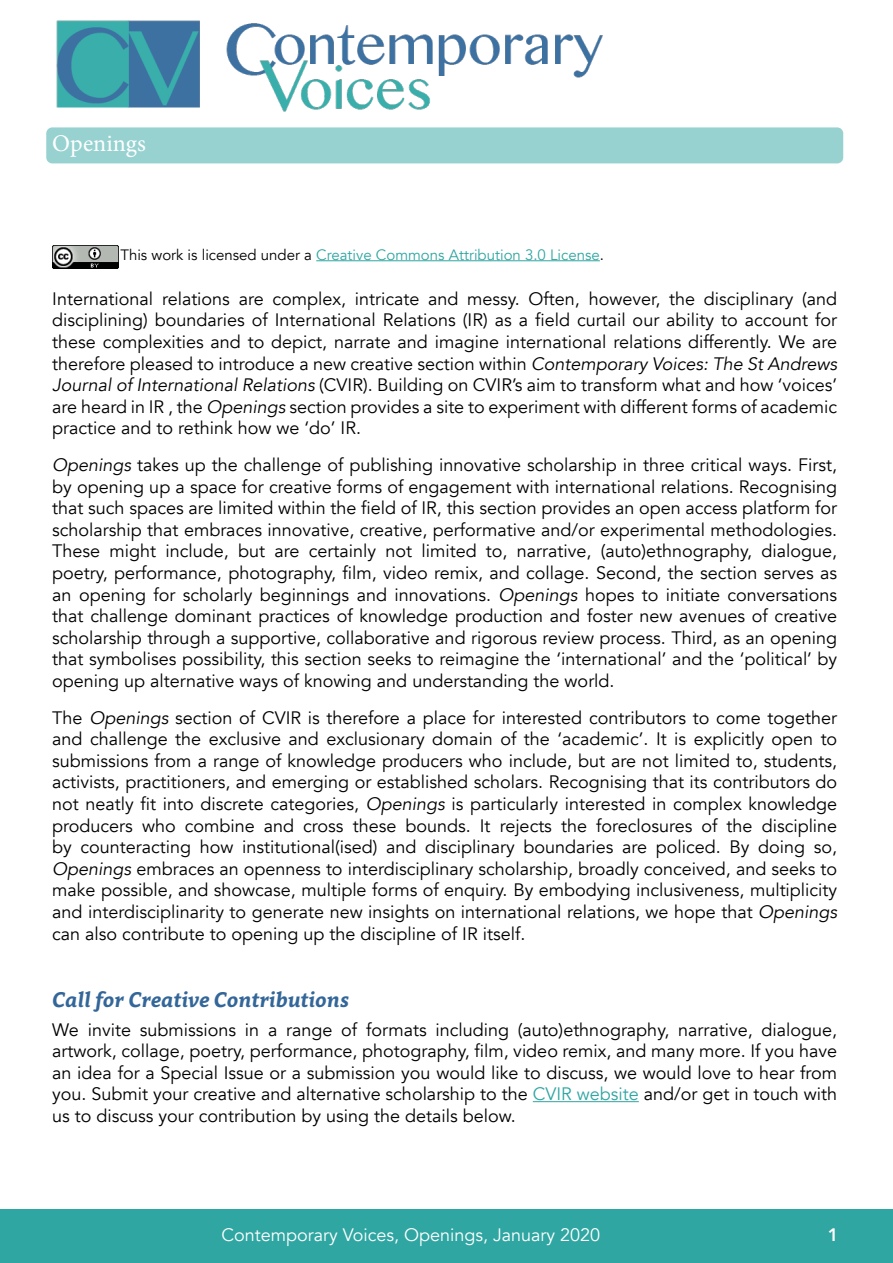
<style>
.page{position:relative;width:893px;height:1263px;background:#fff}
.page>*{position:absolute;margin:0;border:0;box-sizing:border-box;transform-origin:0 0}
.Section_Heading{font:24px "Minion Pro";color:#fff}
.Heading__BI{font:italic 700 21px "Clavo";color:#369}
.Body{font:18px/21.6px "Avenir";color:#000;text-align:justify}
.t1{font:18px "Avenir";color:#fff}
.t2{font:800 18px "Avenir";color:#fff}
.Creative_Commons{font:15px "Avenir";color:#2fa6a2}
.s1{color:#000}
.s2{font-style:italic}
.s3{color:#2fa6a2}
</style>
<div class="page">
<img style="left:52px;top:246px;width:66px;height:23px">
<hr style="left:316px;top:260px;width:284px;height:1px;background:#2fa6a2">
<div style="left:0;top:1210px;width:893px;height:53px;background:#2fa6a2"></div>
<img style="left:56px;top:21px;width:547px;height:91px">
<div style="left:46px;top:127px;width:797px;height:36px;background:#97d2d1;border-radius:6px"></div>
<hr style="left:533px;top:1101px;width:106px;height:1px;background:#2fa6a2">
<p class="Section_Heading" style="left:52px;top:127px;width:95px">Openings</p>
<p class="Creative_Commons" style="left:120px;top:246px;width:485px"><span class="s1">This work is licensed under a</span> Creative Commons Attribution 3.0 License<span class="s1">.</span></p>
<p class="Body" style="left:52px;top:288px;width:786px">International relations are complex, intricate and messy. Often, however, the disciplinary (and disciplining) boundaries of International Relations (IR) as a field curtail our ability to account for these complexities and to depict, narrate and imagine international relations differently. We are therefore pleased to introduce a new creative section within <span class="s2">Contemporary Voices: The St Andrews Journal of International Relations</span> (CVIR). Building on CVIR’s aim to transform what and how ‘voices’ are heard in IR , the <span class="s2">Openings</span> section provides a site to experiment with different forms of academic practice and to rethink how we ‘do’ IR.</p>
<p class="Body" style="left:52px;top:454px;width:786px"><span class="s2">Openings</span> takes up the challenge of publishing innovative scholarship in three critical ways. First, by opening up a space for creative forms of engagement with international relations. Recognising that such spaces are limited within the field of IR, this section provides an open access platform for scholarship that embraces innovative, creative, performative and/or experimental methodologies.<br>These might include, but are certainly not limited to, narrative, (auto)ethnography, dialogue, poetry, performance, photography, film, video remix, and collage. Second, the section serves as an opening for scholarly beginnings and innovations. <span class="s2">Openings</span> hopes to initiate conversations that challenge dominant practices of knowledge production and foster new avenues of creative scholarship through a supportive, collaborative and rigorous review process. Third, as an opening that symbolises possibility, this section seeks to reimagine the ‘international’ and the ‘political’ by opening up alternative ways of knowing and understanding the world.</p>
<p class="Body" style="left:52px;top:707px;width:786px">The <span class="s2">Openings</span> section of CVIR is therefore a place for interested contributors to come together and challenge the exclusive and exclusionary domain of the ‘academic’. It is explicitly open to submissions from a range of knowledge producers who include, but are not limited to, students, activists, practitioners, and emerging or established scholars. Recognising that its contributors do not neatly fit into discrete categories, <span class="s2">Openings</span> is particularly interested in complex knowledge producers who combine and cross these bounds. It rejects the foreclosures of the discipline by counteracting how institutional(ised) and disciplinary boundaries are policed. By doing so, <span class="s2">Openings</span> embraces an openness to interdisciplinary scholarship, broadly conceived, and seeks to make possible, and showcase, multiple forms of enquiry. By embodying inclusiveness, multiplicity and interdisciplinarity to generate new insights on international relations, we hope that <span class="s2">Openings </span>can also contribute to opening up the discipline of IR itself.</p>
<p class="Heading__BI" style="left:52px;top:984px;width:298px">Call for Creative Contributions</p>
<p class="Body" style="left:52px;top:1019px;width:786px">We invite submissions in a range of formats including (auto)ethnography, narrative, dialogue, artwork, collage, poetry, performance, photography, film, video remix, and many more. If you have an idea for a Special Issue or a submission you would like to discuss, we would love to hear from you. Submit your creative and alternative scholarship to the <span class="s3">CVIR website</span> and/or get in touch with us to discuss your contribution by using the details below.</p>
<p class="t1" style="left:221px;top:1223px;width:380px">Contemporary Voices, Openings, January 2020</p>
<p class="t2" style="left:828px;top:1220px;width:12px">1</p>
</div>
